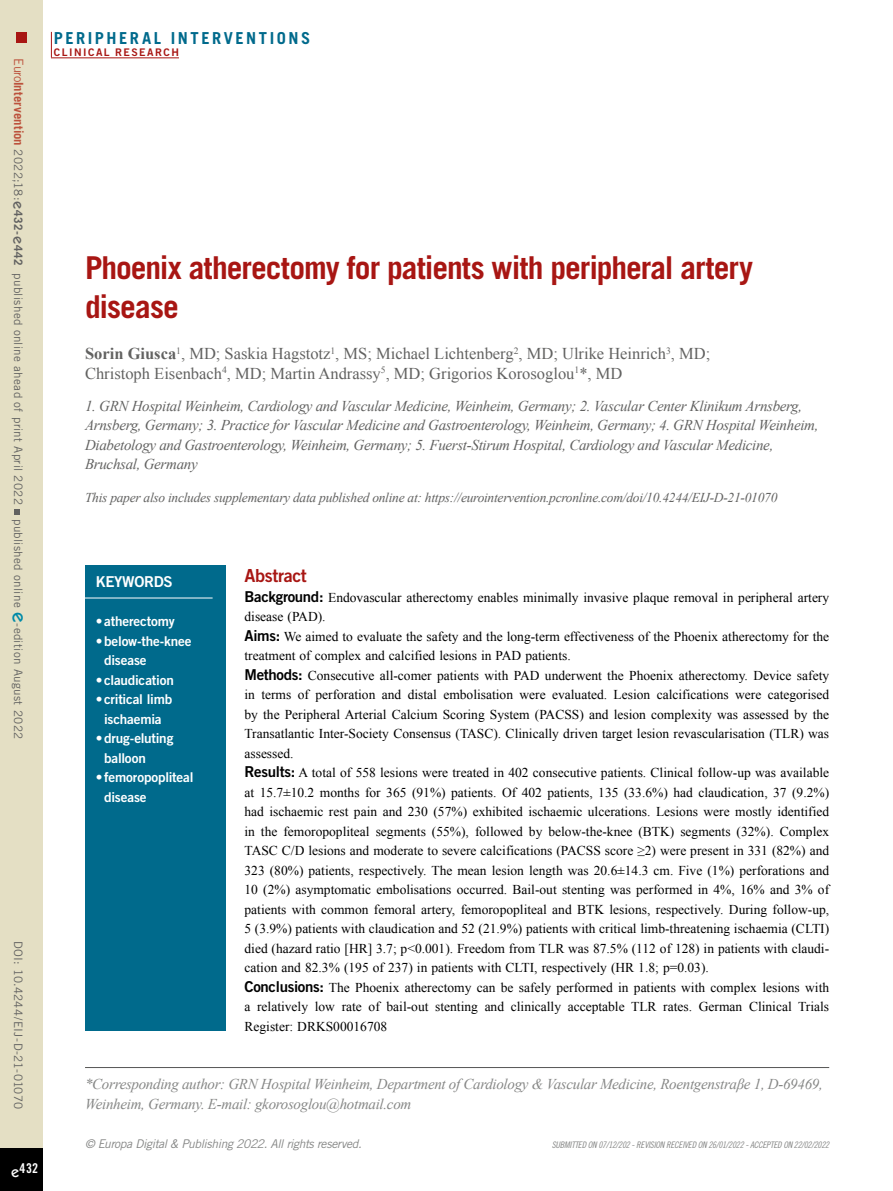
<style>
.page{position:relative;width:893px;height:1191px;background:#fff}
.page>*{position:absolute;margin:0;border:0;box-sizing:border-box;transform-origin:0 0}
.t1{font:700 31.5px/39px "Trade Gothic LT Std";letter-spacing:-.03em;color:#a81613}
.t2{font:18px "Trade Gothic LT Std Bd 2";letter-spacing:-.02em;color:#a81613}
.t3{font:16.5px/19.5px "Times New Roman";color:#626261}
.t4{font:700 16.5px "Trade Gothic LT Std";letter-spacing:.15em;color:#006a8c}
.t5{font:italic 15px/19.5px "Times New Roman";letter-spacing:-.02em;color:#626261}
.t6{font:italic 15px/19.5px "Times New Roman";letter-spacing:-.02em;color:#868786}
.t7{font:15px "Trade Gothic LT Std Bd 2";letter-spacing:-.02em;color:#fff}
.t8{font:13.5px/19.5px "Times New Roman";color:#000}
.t9{font:italic 13.5px "Times New Roman";letter-spacing:-.02em;color:#626261}
.t10{font:13.5px/19.5px "Trade Gothic LT Std Bd 2";letter-spacing:-.015em;color:#fff}
.t11{font:13.5px "Trade Gothic LT Std Bd Cn 20";color:#fff}
.t12{font:italic 12px "Trade Gothic LT Std";letter-spacing:-.03em;color:#868786}
.t13{font:11.7px "Trade Gothic LT Std";letter-spacing:.03em;color:#626261}
.t14{font:11.7px "Trade Gothic LT Std";letter-spacing:.005em;color:#626261}
.t15{font:10.5px "Trade Gothic LT Std Bd 2";letter-spacing:.14em;color:#a81613}
.t16{font:9px "Trade Gothic LT Std Cn 18 Obl";letter-spacing:-.02em;color:#868786}
.s1{font-size:12.75px;color:#bc523c}
.s2{font-weight:700;font-size:12.75px;color:#bc523c}
.s3{font-family:"ITC Kabel Std";font-weight:500;font-size:15px}
.s4{font-weight:700}
.s5{font-family:"ITC Kabel Std";font-weight:500;font-size:19.5px;color:#008aa8}
.s6{font-family:"Trade Gothic LT Std Bd 2";font-size:15px}
</style>
<div class="page">
<div style="left:0;top:0;width:43px;height:1191px;background:#e4dfc4"></div>
<div style="left:0;top:1148px;width:43px;height:43px;background:#000"></div>
<div style="left:16px;top:32px;width:10px;height:10px;background:#a81613"></div>
<svg style="left:14px;top:509px;width:6px;height:5px"></svg>
<svg style="left:51px;top:32px;width:1px;height:25px"></svg>
<hr style="left:51px;top:57px;width:128px;height:1px;background:#a81613">
<hr style="left:85px;top:1067px;width:744px;height:1px;background:#565655">
<div style="left:85px;top:565px;width:140px;height:465px;background:#006a8c"></div>
<hr style="left:83px;top:597px;width:130px;height:1px;background:#fff">
<p class="t13" style="left:25px;top:58px;width:682px;rotate:90deg"><span class="s1">Euro</span><span class="s2">Intervention</span> 2022;18:<span class="s3">e</span><span class="s4">432-</span><span class="s3">e</span><span class="s4">442</span> published online ahead of print April 2022 published online <span class="s5">e</span>-edition August 2022</p>
<p class="t14" style="left:25px;top:940px;width:170px;rotate:90deg">DOI: 10.4244/EIJ-D-21-01070</p>
<p class="t11" style="left:11px;top:1160px;width:28px"><span class="s3">e</span>432</p>
<p class="t4" style="left:54px;top:28px;width:258px">PERIPHERAL INTERVENTIONS</p>
<p class="t15" style="left:54px;top:45px;width:127px">CLINICAL RESEARCH</p>
<h1 class="t1" style="left:85px;top:248px;width:669px">Phoenix atherectomy for patients with peripheral artery disease</h1>
<p class="t3" style="left:85px;top:344px;width:627px"><span class="s4">Sorin Giusca</span><sup>1</sup>, MD; Saskia Hagstotz<sup>1</sup>, MS; Michael Lichtenberg<sup>2</sup>, MD; Ulrike Heinrich<sup>3</sup>, MD;<br>Christoph Eisenbach<sup>4</sup>, MD; Martin Andrassy<sup>5</sup>, MD; Grigorios Korosoglou<sup>1</sup>*, MD</p>
<p class="t5" style="left:85px;top:396px;width:735px">1. GRN Hospital Weinheim, Cardiology and Vascular Medicine, Weinheim, Germany; 2. Vascular Center Klinikum Arnsberg, Arnsberg, Germany; 3. Practice for Vascular Medicine and Gastroenterology, Weinheim, Germany; 4. GRN Hospital Weinheim, Diabetology and Gastroenterology, Weinheim, Germany; 5. Fuerst-Stirum Hospital, Cardiology and Vascular Medicine, Bruchsal, Germany</p>
<p class="t9" style="left:85px;top:488px;width:694px">This paper also includes supplementary data published online at: https://eurointervention.pcronline.com/doi/10.4244/EIJ-D-21-01070</p>
<p class="t7" style="left:96px;top:572px;width:79px">KEYWORDS</p>
<p class="t10" style="left:96px;top:611px;width:81px">• atherectomy</p>
<p class="t10" style="left:104px;top:630px;width:89px;text-indent:-9px">•below-the-knee disease</p>
<p class="t10" style="left:96px;top:669px;width:80px">• claudication</p>
<p class="t10" style="left:96px;top:689px;width:78px;text-align:center">• critical limb ischaemia</p>
<p class="t10" style="left:104px;top:728px;width:71px;text-indent:-9px">•drug-eluting balloon</p>
<p class="t10" style="left:104px;top:767px;width:91px;text-indent:-9px">• femoropopliteal disease</p>
<h2 class="t2" style="left:244px;top:564px;width:64px">Abstract</h2>
<p class="t8" style="left:244px;top:587px;width:586px"><span class="s6">Background:</span> Endovascular atherectomy enables minimally invasive plaque removal in peripheral artery disease (PAD).<br><span class="s6">Aims:</span> We aimed to evaluate the safety and the long-term effectiveness of the Phoenix atherectomy for the treatment of complex and calcified lesions in PAD patients.<br><span class="s6">Methods:</span> Consecutive all-comer patients with PAD underwent the Phoenix atherectomy. Device safety in terms of perforation and distal embolisation were evaluated. Lesion calcifications were categorised by the Peripheral Arterial Calcium Scoring System (PACSS) and lesion complexity was assessed by the Transatlantic Inter-Society Consensus (TASC). Clinically driven target lesion revascularisation (TLR) was assessed.<br><span class="s6">Results:</span> A total of 558 lesions were treated in 402 consecutive patients. Clinical follow-up was available at 15.7±10.2 months for 365 (91%) patients. Of 402 patients, 135 (33.6%) had claudication, 37 (9.2%) had ischaemic rest pain and 230 (57%) exhibited ischaemic ulcerations. Lesions were mostly identified in the femoropopliteal segments (55%), followed by below-the-knee (BTK) segments (32%). Complex TASC C/D lesions and moderate to severe calcifications (PACSS score ≥2) were present in 331 (82%) and 323 (80%) patients, respectively. The mean lesion length was 20.6±14.3 cm. Five (1%) perforations and 10 (2%) asymptomatic embolisations occurred. Bail-out stenting was performed in 4%, 16% and 3% of patients with common femoral artery, femoropopliteal and BTK lesions, respectively. During follow-up, 5 (3.9%) patients with claudication and 52 (21.9%) patients with critical limb-threatening ischaemia (CLTI) died (hazard ratio [HR] 3.7; p&lt;0.001). Freedom from TLR was 87.5% (112 of 128) in patients with claudi&shy;cation and 82.3% (195 of 237) in patients with CLTI, respectively (HR 1.8; p=0.03).<br><span class="s6">Conclusions:</span> The Phoenix atherectomy can be safely performed in patients with complex lesions with a relatively low rate of bail-out stenting and clinically acceptable TLR rates. German Clinical Trials Register: DRKS00016708</p>
<p class="t6" style="left:85px;top:1074px;width:739px">*Corresponding author: GRN Hospital Weinheim, Department of Cardiology &amp; Vascular Medicine, Roentgenstraβe 1, D-69469,<br>Weinheim, Germany. E-mail: gkorosoglou@hotmail.com</p>
<p class="t12" style="left:85px;top:1137px;width:278px">© Europa Digital &amp; Publishing 2022. All rights reserved.</p>
<p class="t16" style="left:552px;top:1139px;width:279px">SUBMITTED ON 07/12/202 - REVISION RECEIVED ON 26/01/2022 - ACCEPTED ON 22/02/2022</p>
</div>
